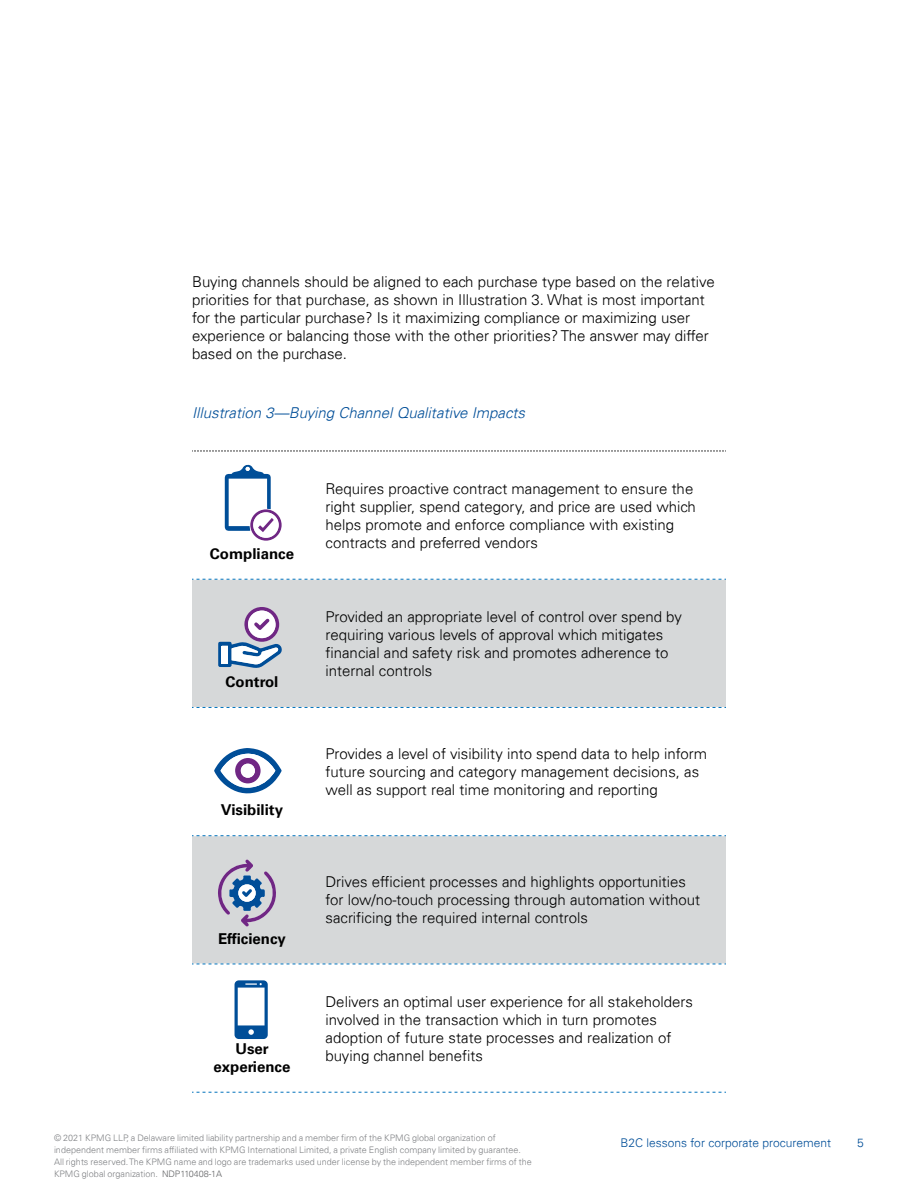
<style>
.page{position:relative;width:918px;height:1188px;background:#fff}
.page>*{position:absolute;margin:0;border:0;box-sizing:border-box;transform-origin:0 0}
.t1{font:300 15px/18px "Univers 45";color:#000}
.t2{font:700 15px/18px "Univers 65";color:#000;text-align:center}
.t3{font:italic 300 15px "Univers 45";color:#004e98}
.t4{font:300 12px "Univers 45";color:#004e98}
.t5{font:300 9px/12px "Univers 45";color:#808285}
.s1{color:#636466}
</style>
<div class="page">
<svg style="left:192px;top:580px;width:534px;height:384px;fill:#d6d8d9"></svg>
<svg style="left:192px;top:451px;width:534px;height:1px"></svg>
<svg style="left:192px;top:579px;width:534px;height:1px"></svg>
<svg style="left:192px;top:707px;width:534px;height:1px"></svg>
<svg style="left:192px;top:835px;width:534px;height:1px"></svg>
<svg style="left:192px;top:964px;width:534px;height:1px"></svg>
<svg style="left:192px;top:1092px;width:534px;height:1px"></svg>
<svg style="left:218px;top:607px;width:64px;height:61px"></svg>
<svg style="left:225px;top:464px;width:57px;height:77px"></svg>
<svg style="left:214px;top:748px;width:68px;height:47px"></svg>
<div style="left:241px;top:764px;width:14px;height:14px;background:#fff;border-radius:50%"></div>
<svg style="left:217px;top:859px;width:61px;height:68px;background:#a8acc5"></svg>
<svg style="left:235px;top:980px;width:33px;height:59px"></svg>
<p class="t1" style="left:192px;top:273px;width:524px">Buying channels should be aligned to each purchase type based on the relative priorities for that purchase, as shown in Illustration 3. What is most important for the particular purchase? Is it maximizing compliance or maximizing user experience or balancing those with the other priorities? The answer may differ based on the purchase.</p>
<p class="t3" style="left:192px;top:403px;width:335px">Illustration 3—Buying Channel Qualitative Impacts</p>
<p class="t2" style="left:210px;top:545px;width:86px">Compliance</p>
<p class="t2" style="left:226px;top:673px;width:54px">Control</p>
<p class="t2" style="left:221px;top:801px;width:64px">Visibility</p>
<p class="t2" style="left:218px;top:930px;width:69px">Efficiency</p>
<p class="t2" style="left:214px;top:1040px;width:78px">User experience</p>
<p class="t1" style="left:326px;top:479px;width:372px">Requires proactive contract management to ensure the right supplier, spend category, and price are used which helps promote and enforce compliance with existing contracts and preferred vendors</p>
<p class="t1" style="left:326px;top:608px;width:358px">Provided an appropriate level of control over spend by requiring various levels of approval which mitigates financial and safety risk and promotes adherence to internal controls</p>
<p class="t1" style="left:326px;top:745px;width:383px">Provides a level of visibility into spend data to help inform future sourcing and category management decisions, as well as support real time monitoring and reporting</p>
<p class="t1" style="left:326px;top:873px;width:376px">Drives efficient processes and highlights opportunities for low/no-touch processing through automation without sacrificing the required internal controls</p>
<p class="t1" style="left:326px;top:992px;width:369px">Delivers an optimal user experience for all stakeholders involved in the transaction which in turn promotes adoption of future state processes and realization of buying channel benefits</p>
<p class="t5" style="left:54px;top:1132px;width:479px">© 2021 KPMG LLP, a Delaware limited liability partnership and a member firm of the KPMG global organization of independent member firms affiliated with KPMG International Limited, a private English company limited by guarantee.<br>All rights reserved. The KPMG name and logo are trademarks used under license by the independent member firms of the KPMG global organization. <span class="s1">NDP110408-1A</span></p>
<p class="t4" style="left:621px;top:1136px;width:212px">B2C lessons for corporate procurement</p>
<p class="t4" style="left:857px;top:1136px;width:8px">5</p>
</div>
